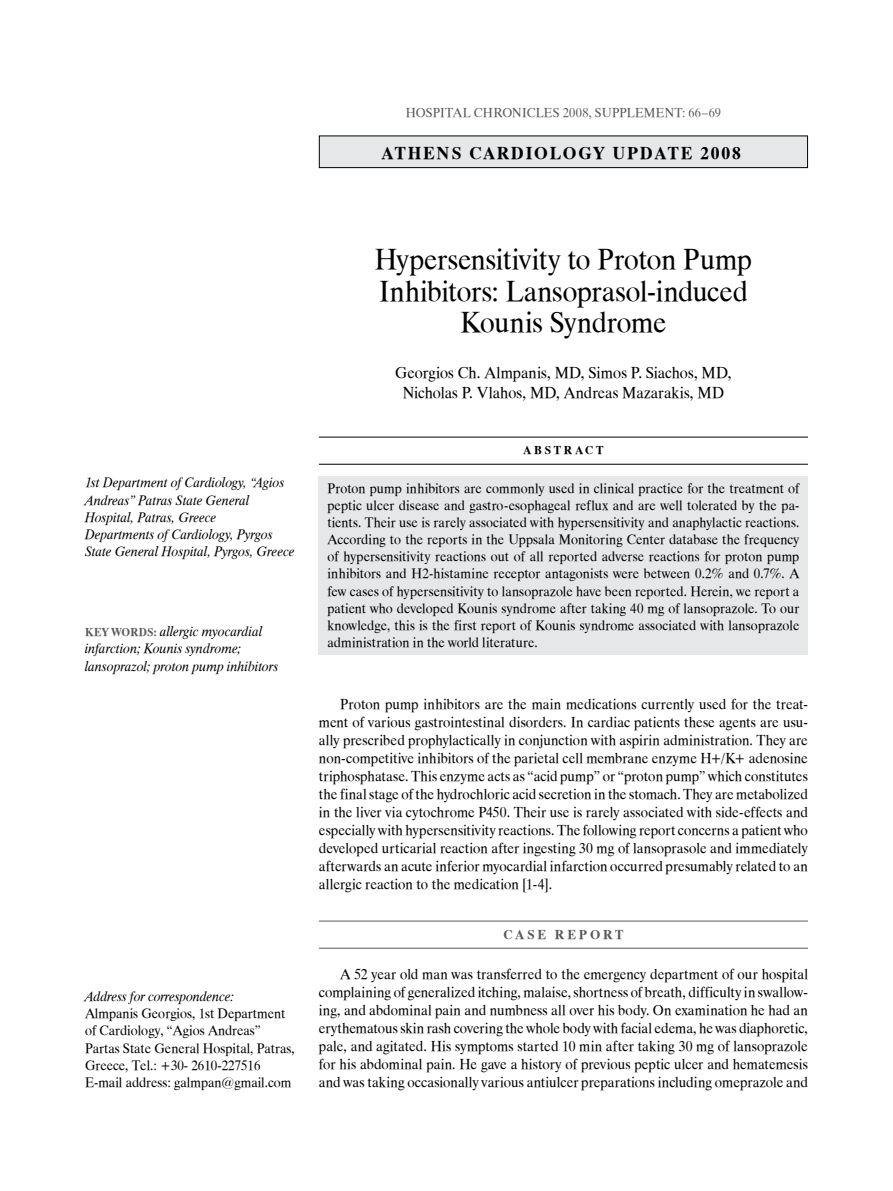
<style>
.page{position:relative;width:893px;height:1191px;background:#fff}
.page>*{position:absolute;margin:0;border:0;box-sizing:border-box;transform-origin:0 0}
.t1{font:30px/31.5px "UB Times";letter-spacing:-.005em;color:#000;text-align:center;scale:.95 1}
.t2{font:18px "UB Times Bold";letter-spacing:.1em;color:#000}
.t3{font:16.5px/19.8px "UB Times";letter-spacing:.005em;color:#000;text-align:center;scale:.95 1}
.t4{font:15px/18px "UB Times";color:#000;text-align:justify;scale:.95 1}
.t5{font:14.25px/17.1px "UB Times";color:#000;text-align:justify;scale:.95 1}
.t6{font:14.25px/17.1px "UB Times Italic";letter-spacing:.01em;color:#000;scale:.95 1}
.t7{font:13.5px "UB Times";letter-spacing:.025em;color:#58595b;scale:.95 1}
.t8{font:13.5px "UB Times Bold";color:#58595b}
.t9{font:12px "UB Times Bold";letter-spacing:.235em;color:#000}
.s1{font-family:"UB Times Bold";font-size:12px;color:#58595b}
</style>
<div class="page">
<div style="left:319px;top:476px;width:489px;height:179px;background:#e6e7e8"></div>
<hr style="left:319px;top:437px;width:489px;height:1px;background:#000">
<hr style="left:319px;top:464px;width:489px;height:1px;background:#000">
<hr style="left:319px;top:920px;width:489px;height:1px;background:#58595b">
<hr style="left:319px;top:947px;width:489px;height:1px;background:#58595b">
<div style="left:319px;top:136px;width:488px;height:32px;background:#e6e7e8"></div>
<div style="left:319px;top:135px;width:489px;height:33px;border:1px solid #000"></div>
<p class="t7" style="left:406px;top:105px;width:332px">HOSPITAL CHRONICLES 2008, SUPPLEMENT: 66–69</p>
<p class="t2" style="left:382px;top:143px;width:361px">ATHENS CARDIOLOGY UPDATE 2008</p>
<p class="t6" style="left:85px;top:474px;width:222px">1st Department of Cardiology, “Agios Andreas” Patras State General Hospital, Patras, Greece<br>Departments of Cardiology, Pyrgos State General Hospital, Pyrgos, Greece</p>
<p class="t6" style="left:85px;top:623px;width:205px"><span class="s1">KEY WORD S:</span> allergic myocardial infarction; Kounis syndrome; lansoprazol; proton pump inhibitors</p>
<p class="t6" style="left:85px;top:988px;width:159px">Address for correspondence:</p>
<p class="t5" style="left:85px;top:1005px;width:222px;text-align:left">Almpanis Georgios, 1st Department of Cardiology, “Agios Andreas” Partas State General Hospital, Patras, Greece, Tel.: +30- 2610-227516<br>E-mail address: galmpan@gmail.com</p>
<h1 class="t1" style="left:375px;top:245px;width:398px">Hypersensitivity to Proton Pump<br>Inhibitors: Lansoprasol-induced<br>Kounis Syndrome</h1>
<p class="t3" style="left:395px;top:363px;width:356px">Georgios Ch. Almpanis, ΜD, Simos P. Siachos, ΜD,<br>Nicholas P. Vlahos, ΜD, Andreas Mazarakis, ΜD</p>
<p class="t9" style="left:523px;top:444px;width:81px">ABSTRACT</p>
<p class="t5" style="left:327px;top:480px;width:498px">Proton pump inhibitors are commonly used in clinical practice for the treatment of peptic ulcer disease and gastro-esophageal reflux and are well tolerated by the pa&shy;tients. Their use is rarely associated with hypersensitivity and anaphylactic reactions.<br>According to the reports in the Uppsala Monitoring Center database the frequency of hypersensitivity reactions out of all reported adverse reactions for proton pump inhibitors and H2-histamine receptor antagonists were between 0.2% and 0.7%. A few cases of hypersensitivity to lansoprazole have been reported. Herein, we report a patient who developed Kounis syndrome after taking 40 mg of lansoprazole. To our knowledge, this is the first report of Kounis syndrome associated with lansoprazole administration in the world literature.</p>
<p class="t4" style="left:319px;top:695px;width:516px;text-indent:21px">Proton pump inhibitors are the main medications currently used for the treat&shy;ment of various gastrointestinal disorders. In cardiac patients these agents are usu&shy;ally prescribed prophylactically in conjunction with aspirin administration. They are non-competitive inhibitors of the parietal cell membrane enzyme H+/K+ adenosine triphosphatase. This enzyme acts as “acid pump” or “proton pump” which constitutes the final stage of the hydrochloric acid secretion in the stomach. They are metabolized in the liver via cytochrome P450. Their use is rarely associated with side-effects and especially with hypersensitivity reactions. The following report concerns a patient who developed urticarial reaction after ingesting 30 mg of lansoprasole and immediately afterwards an acute inferior myocardial infarction occurred presumably related to an allergic reaction to the medication [1-4].</p>
<p class="t8" style="left:503px;top:927px;width:76px">CA SE REPO</p>
<p class="t8" style="left:603px;top:927px;width:22px">RT</p>
<p class="t4" style="left:319px;top:965px;width:516px;text-indent:21px">A 52 year old man was transferred to the emergency department of our hospital complaining of generalized itching, malaise, shortness of breath, difficulty in swallow&shy;ing, and abdominal pain and numbness all over his body. On examination he had an erythematous skin rash covering the whole body with facial edema, he was diaphoretic, pale, and agitated. His symptoms started 10 min after taking 30 mg of lansoprazole for his abdominal pain. He gave a history of previous peptic ulcer and hematemesis and was taking occasionally various antiulcer preparations including omeprazole and</p>
</div>
